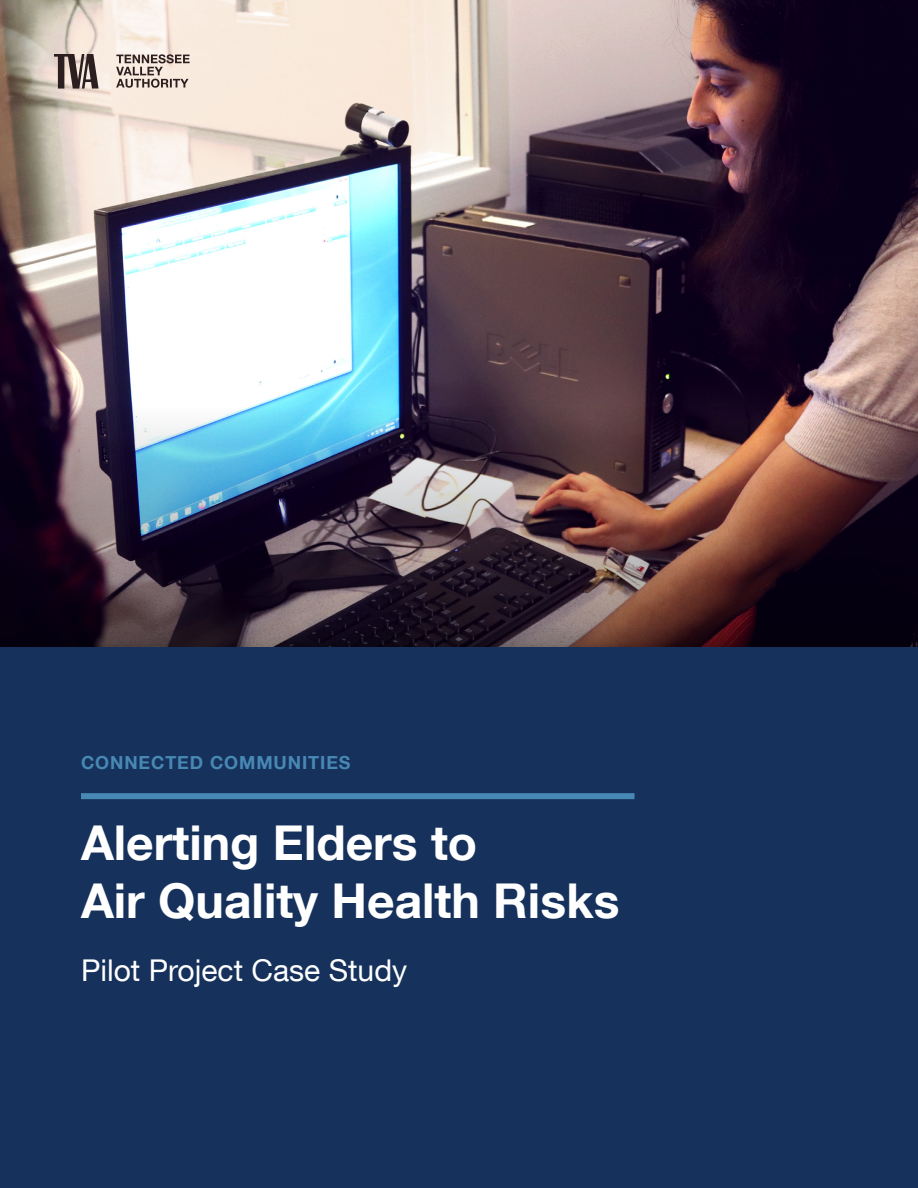
<style>
.page{position:relative;width:918px;height:1188px;background:#fff}
.page>*{position:absolute;margin:0;border:0;box-sizing:border-box;transform-origin:0 0}
.t1{font:700 48px/57.6px "Helvetica Neue LT Com";color:#fff}
.t2{font:30px "Helvetica Neue LT Com";color:#fff}
.t3{font:700 18px "Helvetica Neue LT Com";letter-spacing:.05em;color:#4888b5}
</style>
<div class="page">
<img style="left:0;top:0;width:918px;height:408px">
<img style="left:0;top:408px;width:918px;height:240px">
<div style="left:0;top:648px;width:918px;height:540px;background:#16325c"></div>
<div style="left:81px;top:793px;width:553px;height:6px;background:#4888b5"></div>
<svg style="left:116px;top:54px;width:74px;height:34px"></svg>
<svg style="left:54px;top:54px;width:45px;height:35px"></svg>
<p class="t3" style="left:81px;top:751px;width:271px">CONNECTED COMMUNITIES</p>
<p class="t1" style="left:81px;top:813px;width:540px">Alerting Elders to<br>Air Quality Health Risks</p>
<p class="t2" style="left:81px;top:951px;width:328px">Pilot Project Case Study</p>
</div>
